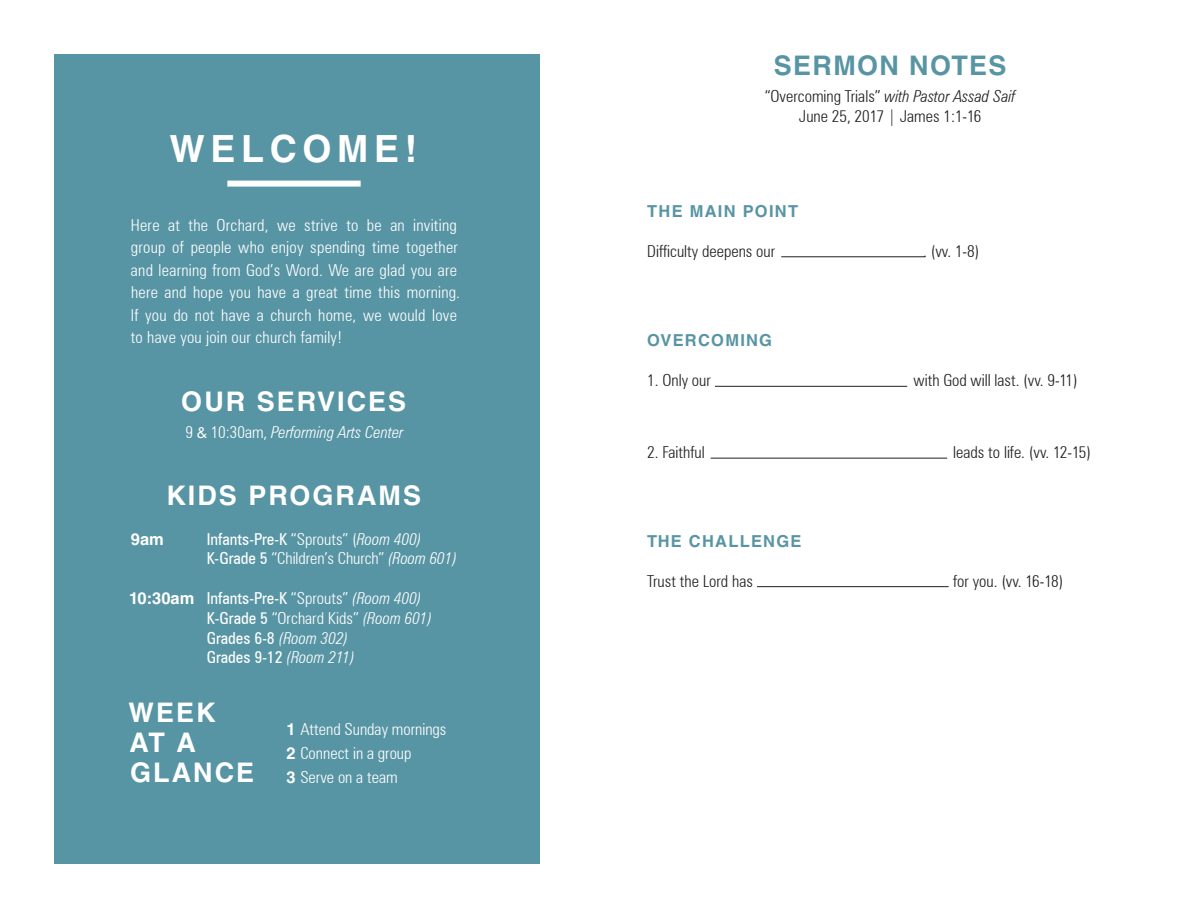
<style>
.page{position:relative;width:1188px;height:918px;background:#fff}
.page>*{position:absolute;margin:0;border:0;box-sizing:border-box;transform-origin:0 0}
.t1{font:700 37.5px "Helvetica";letter-spacing:.15em;color:#fff}
.t2{font:700 27px "Helvetica";letter-spacing:.075em;color:#fff}
.t3{font:700 27px "Helvetica";letter-spacing:.05em;color:#5895a4}
.t4{font:300 condensed 16.5px/22.5px "Zurich BT";letter-spacing:.015em;color:#fff}
.t5{font:300 condensed 16.5px "Zurich BT";color:#231f20}
.t6{font:condensed 16.5px "Zurich BT";color:#fff}
.t7{font:italic 300 condensed 16.5px "Zurich BT";color:#231f20}
.t8{font:300 condensed 16.5px "Zurich BT";letter-spacing:-.005em;color:#fff}
.t9{font:700 16.5px "Helvetica";letter-spacing:.075em;color:#5895a4}
.t10{font:italic 300 condensed 16.5px "Zurich BT";color:#fff}
.t11{font:700 16.5px "Helvetica";color:#fff}
.s1{font-style:normal}
.s2{font-family:"Futura SB";font-weight:400;font-style:normal;font-stretch:normal}
.s3{font-weight:300}
.s4{font-weight:300;font-style:italic}
.s5{font-weight:400}
.s6{font-style:italic}
.s7{font-family:"Helvetica";font-weight:700;font-stretch:normal}
</style>
<div class="page">
<div style="left:54px;top:54px;width:485px;height:810px;background:#5895a4"></div>
<div style="left:227px;top:181px;width:134px;height:6px;background:#fff"></div>
<hr style="left:781px;top:257px;width:144px;height:1px;background:#231f20">
<hr style="left:715px;top:386px;width:192px;height:1px;background:#231f20">
<hr style="left:711px;top:458px;width:236px;height:1px;background:#231f20">
<hr style="left:757px;top:586px;width:192px;height:1px;background:#231f20">
<p class="t1" style="left:170px;top:126px;width:249px">WELCOME!</p>
<p class="t4" style="left:131px;top:213px;width:328px">Here at the Orchard, we strive to be an inviting</p>
<p class="t4" style="left:131px;top:236px;width:331px">group of people who enjoy spending time together and learning from God’s Word. We are glad you are here and hope you have a great time this morning.</p>
<p class="t4" style="left:131px;top:303px;width:328px">If you do not have a church home, we would love</p>
<p class="t4" style="left:131px;top:326px;width:213px">to have you join our church family!</p>
<p class="t2" style="left:181px;top:385px;width:226px">OUR SERVICES</p>
<p class="t10" style="left:185px;top:422px;width:220px"><span class="s1">9</span> <span class="s2">&amp;</span> <span class="s1">10:30am,</span> Performing Arts Center</p>
<p class="t2" style="left:166px;top:479px;width:256px">KIDS PROGRAMS</p>
<p class="t11" style="left:131px;top:529px;width:35px">9am</p>
<p class="t6" style="left:207px;top:529px;width:216px">Infants-Pre-K <span class="s3">“Sprouts” (</span><span class="s4">Room 400)</span></p>
<p class="t8" style="left:207px;top:549px;width:252px"><span class="s5">K-Grade 5</span> “Children’s Church” <span class="s6">(Room 601)</span></p>
<p class="t6" style="left:129px;top:588px;width:294px"><span class="s7">10:30am</span> Infants-Pre-K <span class="s3">“Sprouts”</span> <span class="s4">(Room 400)</span></p>
<p class="t4" style="left:207px;top:607px;width:227px"><span class="s5">K-Grade 5</span> “Orchard Kids” <span class="s6">(Room 601)</span></p>
<p class="t6" style="left:207px;top:628px;width:143px">Grades 6-8 <span class="s4">(Room 302)</span></p>
<p class="t6" style="left:207px;top:648px;width:149px">Grades 9-12 <span class="s4">(Room 211)</span></p>
<p class="t2" style="left:129px;top:696px;width:89px">WEEK</p>
<p class="t2" style="left:129px;top:726px;width:68px">AT A</p>
<p class="t2" style="left:130px;top:756px;width:126px">GLANCE</p>
<p class="t4" style="left:287px;top:718px;width:161px"><span class="s7">1</span> Attend Sunday mornings</p>
<p class="t4" style="left:287px;top:742px;width:126px"><span class="s7">2</span> Connect in a group</p>
<p class="t4" style="left:287px;top:766px;width:113px"><span class="s7">3</span> Serve on a team</p>
<p class="t3" style="left:774px;top:49px;width:234px">SERMON NOTES</p>
<p class="t7" style="left:765px;top:86px;width:252px"><span class="s1">“Overcoming Trials”</span> with Pastor Assad Saif</p>
<p class="t5" style="left:799px;top:106px;width:184px">June 25, 2017 | James 1:1-16</p>
<p class="t9" style="left:647px;top:201px;width:152px">THE MAIN POINT</p>
<p class="t5" style="left:647px;top:241px;width:130px">Difficulty deepens our</p>
<p class="t5" style="left:923px;top:241px;width:58px">. (vv. 1-8)</p>
<p class="t9" style="left:647px;top:330px;width:126px">OVERCOMING</p>
<p class="t5" style="left:647px;top:370px;width:65px">1. Only our</p>
<p class="t5" style="left:914px;top:370px;width:166px">with God will last. (vv. 9-11)</p>
<p class="t5" style="left:647px;top:442px;width:59px">2. Faithful</p>
<p class="t5" style="left:953px;top:442px;width:139px">leads to life. (vv. 12-15)</p>
<p class="t9" style="left:647px;top:531px;width:156px">THE CHALLENGE</p>
<p class="t5" style="left:647px;top:571px;width:107px">Trust the Lord has</p>
<p class="t5" style="left:953px;top:571px;width:112px">for you. (vv. 16-18)</p>
</div>
